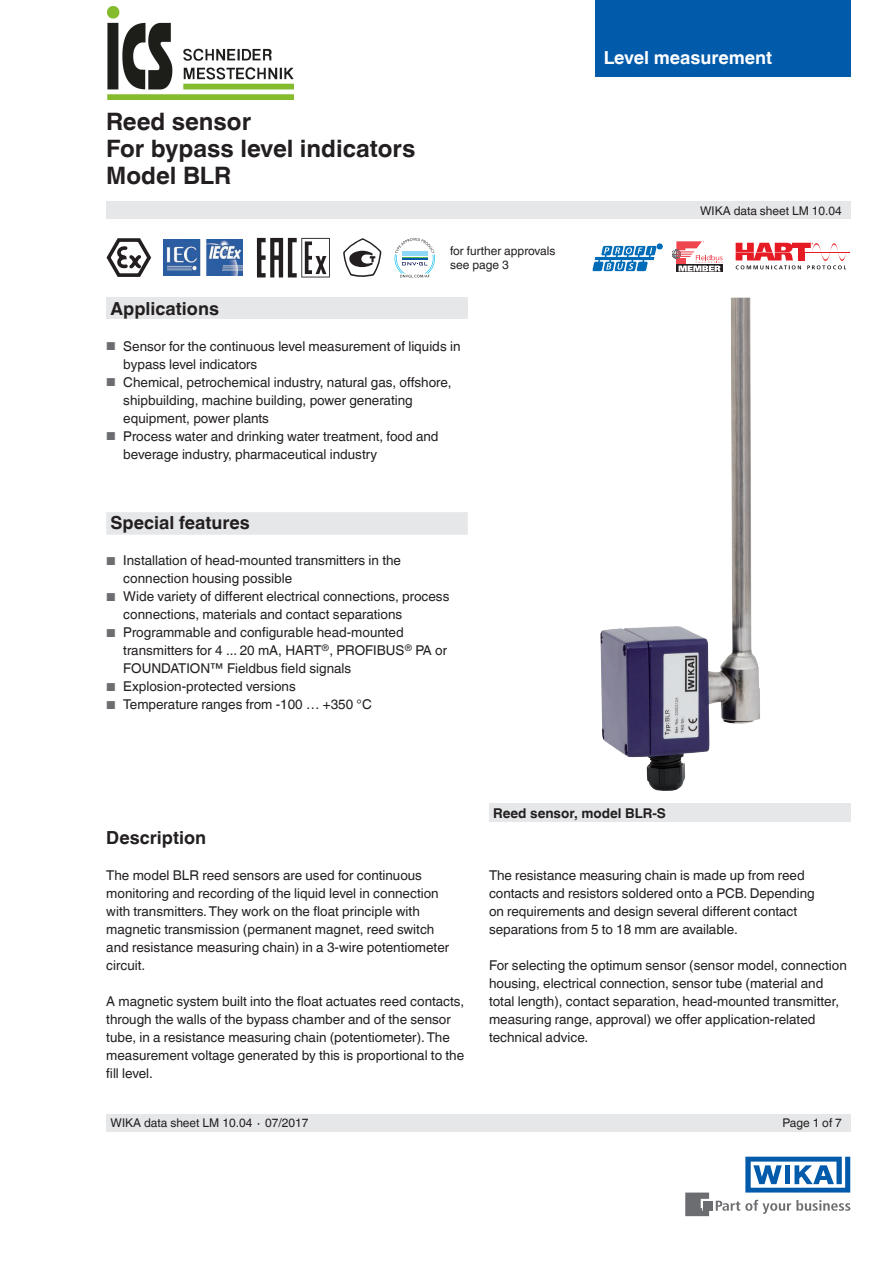
<style>
.page{position:relative;width:893px;height:1263px;background:#fff}
.page>*{position:absolute;margin:0;border:0;box-sizing:border-box;transform-origin:0 0}
.t1{font:700 24px/27px "Helvetica World";color:#231f20}
.t2{font:700 18px "Helvetica World";color:#231f20}
.t3{font:700 18px "Helvetica World";color:#fff}
.t4{font:13.5px/18px "Helvetica World";color:#231f20}
.t5{font:700 13.5px "Helvetica World";color:#231f20}
.t6{font:12px/13.5px "Helvetica World";color:#231f20}
.s1{font-size:11.55px;color:#6c6d70}
</style>
<div class="page">
<div style="left:106px;top:298px;width:362px;height:21px;background:#e6e7e9"></div>
<svg style="left:716px;top:1200px;width:134px;height:14px"></svg>
<div style="left:703px;top:1201px;width:9px;height:9px;background:#6c6d70"></div>
<svg style="left:685px;top:1192px;width:24px;height:24px"></svg>
<svg style="left:745px;top:1157px;width:105px;height:35px"></svg>
<div style="left:106px;top:202px;width:744px;height:17px;background:#e6e7e9"></div>
<div style="left:106px;top:1114px;width:744px;height:17px;background:#e6e7e9"></div>
<div style="left:489px;top:804px;width:361px;height:18px;background:#e6e7e9"></div>
<div style="left:106px;top:512px;width:362px;height:23px;background:#e6e7e9"></div>
<svg style="left:592px;top:244px;width:70px;height:27px"></svg>
<svg style="left:106px;top:238px;width:45px;height:39px"></svg>
<svg style="left:676px;top:271px;width:47px;height:1px"></svg>
<svg style="left:672px;top:241px;width:51px;height:30px"></svg>
<div style="left:595px;top:0;width:255px;height:77px;background:#015aaa"></div>
<svg style="left:257px;top:238px;width:73px;height:39px"></svg>
<hr style="left:805px;top:252px;width:45px;height:1px;background:#e51a23">
<svg style="left:736px;top:243px;width:110px;height:26px"></svg>
<img style="left:600px;top:298px;width:160px;height:493px">
<img style="left:163px;top:240px;width:80px;height:36px">
<svg style="left:343px;top:238px;width:38px;height:39px"></svg>
<svg style="left:395px;top:238px;width:40px;height:40px"></svg>
<img style="left:108px;top:6px;width:185px;height:93px">
<h1 class="t1" style="left:106px;top:108px;width:311px">Reed sensor<br>For bypass level indicators<br>Model BLR</h1>
<p class="t6" style="left:450px;top:244px;width:107px">for further approvals see page 3</p>
<h2 class="t2" style="left:111px;top:298px;width:110px">Applications</h2>
<p class="t4" style="left:123px;top:337px;width:339px;text-indent:-17px"><span class="s1">■</span> Sensor for the continuous level measurement of liquids in bypass level indicators</p>
<p class="t4" style="left:123px;top:373px;width:330px;text-indent:-17px"><span class="s1">■</span> Chemical, petrochemical industry, natural gas, offshore, shipbuilding, machine building, power generating equipment, power plants</p>
<p class="t4" style="left:123px;top:427px;width:317px;text-indent:-17px"><span class="s1">■</span> Process water and drinking water treatment, food and beverage industry, pharmaceutical industry</p>
<h2 class="t2" style="left:111px;top:513px;width:141px">Special features</h2>
<p class="t4" style="left:123px;top:552px;width:279px;text-indent:-17px"><span class="s1">■</span> Installation of head-mounted transmitters in the connection housing possible</p>
<p class="t4" style="left:123px;top:588px;width:328px;text-indent:-17px"><span class="s1">■</span> Wide variety of different electrical connections, process connections, materials and contact separations</p>
<p class="t4" style="left:123px;top:624px;width:325px;text-indent:-17px"><span class="s1">■</span> Programmable and configurable head-mounted transmitters for 4 ... 20 mA, HART<sup>®</sup>, PROFIBUS<sup>®</sup> PA or<br>FOUNDATION™ Fieldbus field signals</p>
<p class="t4" style="left:106px;top:678px;width:191px"><span class="s1">■</span> Explosion-protected versions</p>
<p class="t4" style="left:106px;top:696px;width:267px"><span class="s1">■</span> Temperature ranges from -100 … +350 °C</p>
<h2 class="t3" style="left:604px;top:47px;width:170px">Level measurement</h2>
<p class="t6" style="left:700px;top:204px;width:143px">WIKA data sheet LM 10.04</p>
<h2 class="t2" style="left:106px;top:827px;width:101px">Description</h2>
<p class="t4" style="left:106px;top:866px;width:344px">The model BLR reed sensors are used for continuous monitoring and recording of the liquid level in connection with transmitters. They work on the float principle with magnetic transmission (permanent magnet, reed switch and resistance measuring chain) in a 3-wire potentiometer circuit.</p>
<p class="t4" style="left:106px;top:992px;width:359px">A magnetic system built into the float actuates reed contacts, through the walls of the bypass chamber and of the sensor tube, in a resistance measuring chain (potentiometer). The measurement voltage generated by this is proportional to the fill level.</p>
<p class="t5" style="left:493px;top:805px;width:174px">Reed sensor, model BLR-S</p>
<p class="t4" style="left:489px;top:866px;width:327px">The resistance measuring chain is made up from reed contacts and resistors soldered onto a PCB. Depending on requirements and design several different contact separations from 5 to 18 mm are available.</p>
<p class="t4" style="left:489px;top:956px;width:359px">For selecting the optimum sensor (sensor model, connection housing, electrical connection, sensor tube (material and total length), contact separation, head-mounted transmitter, measuring range, approval) we offer application-related technical advice.</p>
<p class="t6" style="left:111px;top:1116px;width:200px">WIKA data sheet LM 10.04 ∙ 07/2017</p>
<p class="t6" style="left:782px;top:1116px;width:61px">Page 1 of 7</p>
</div>
